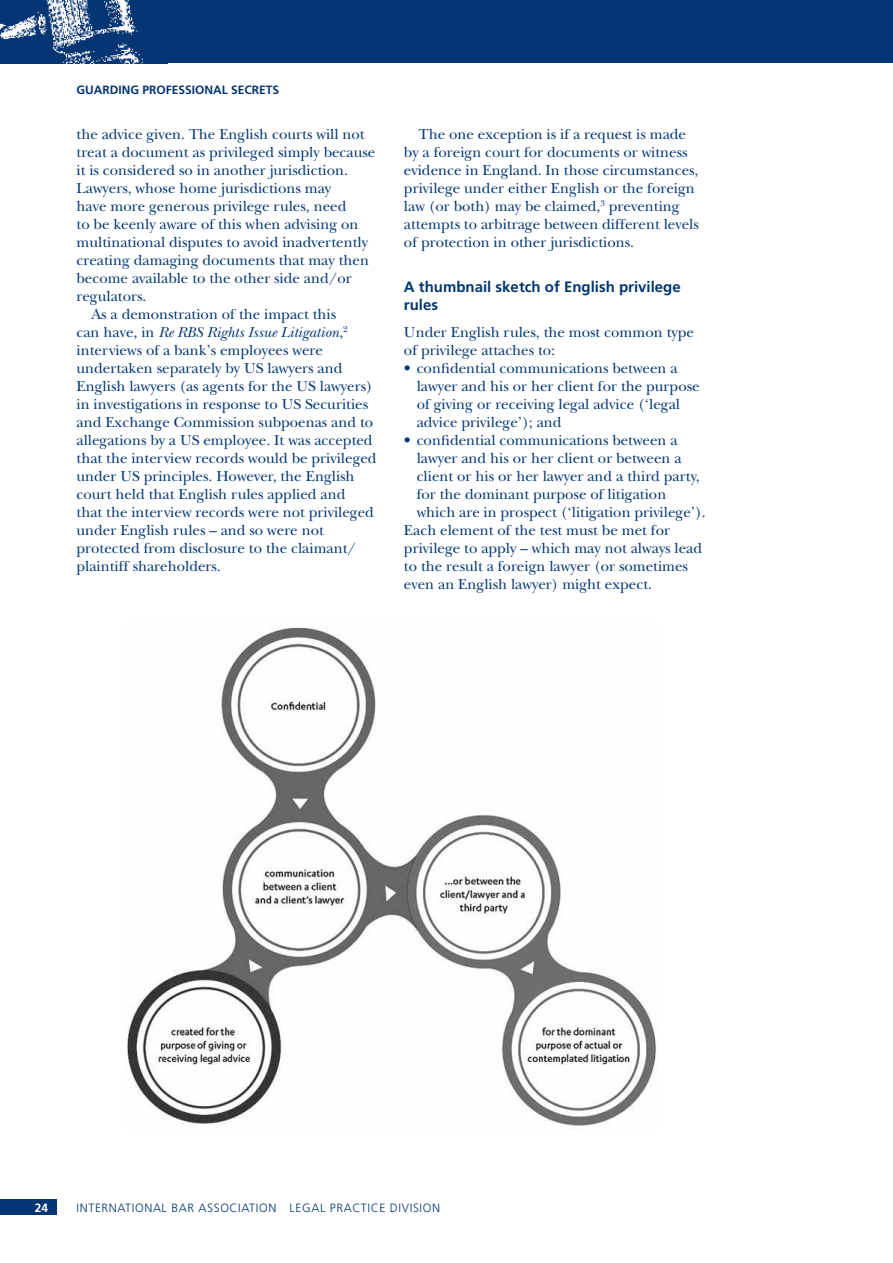
<style>
.page{position:relative;width:893px;height:1263px;background:#fff}
.page>*{position:absolute;margin:0;border:0;box-sizing:border-box;transform-origin:0 0}
.t1{font:15px/18px "New Baskerville";color:#043673}
.t2{font:700 15px/18px "Frutiger";color:#043673}
.t3{font:italic 15px "New Baskerville";color:#043673}
.t4{font:300 12px "Frutiger";letter-spacing:.05em;color:#043673}
.t5{font:700 12px "Frutiger";color:#043673}
.t6{font:700 12px "Frutiger";color:#fff}
.s1{font-style:normal}
</style>
<div class="page">
<div style="left:0;top:1199px;width:57px;height:16px;background:#043673"></div>
<img style="left:0;top:0;width:162px;height:63px">
<div style="left:162px;top:0;width:731px;height:63px;background:#043673"></div>
<img style="left:127px;top:627px;width:529px;height:499px">
<p class="t5" style="left:77px;top:83px;width:204px">GUARDING PROFESSIONAL SECRETS</p>
<p class="t1" style="left:77px;top:125px;width:290px">the advice given. The English courts will not</p>
<p class="t1" style="left:77px;top:143px;width:300px">treat a document as privileged simply because</p>
<p class="t1" style="left:77px;top:161px;width:273px">it is considered so in another jurisdiction.</p>
<p class="t1" style="left:77px;top:179px;width:256px">Lawyers, whose home jurisdictions may</p>
<p class="t1" style="left:77px;top:197px;width:271px">have more generous privilege rules, need</p>
<p class="t1" style="left:77px;top:215px;width:283px">to be keenly aware of this when advising on</p>
<p class="t1" style="left:77px;top:233px;width:293px">multinational disputes to avoid inadvertently</p>
<p class="t1" style="left:77px;top:251px;width:294px">creating damaging documents that may then</p>
<p class="t1" style="left:77px;top:269px;width:277px">become available to the other side and/or</p>
<p class="t1" style="left:77px;top:287px;width:71px">regulators.</p>
<p class="t1" style="left:91px;top:305px;width:246px">As a demonstration of the impact this</p>
<p class="t3" style="left:77px;top:324px;width:273px"><span class="s1">can have, in</span> Re RBS Rights Issue Litigation<span class="s1">,</span><sup>2</sup></p>
<p class="t1" style="left:77px;top:341px;width:248px">interviews of a bank’s employees were</p>
<p class="t1" style="left:77px;top:359px;width:267px">undertaken separately by US lawyers and</p>
<p class="t1" style="left:77px;top:377px;width:298px">English lawyers (as agents for the US lawyers)</p>
<p class="t1" style="left:77px;top:395px;width:293px">in investigations in response to US Securities</p>
<p class="t1" style="left:77px;top:413px;width:298px">and Exchange Commission subpoenas and to</p>
<p class="t1" style="left:77px;top:431px;width:298px">allegations by a US employee. It was accepted</p>
<p class="t1" style="left:77px;top:449px;width:302px">that the interview records would be privileged</p>
<p class="t1" style="left:77px;top:467px;width:280px">under US principles. However, the English</p>
<p class="t1" style="left:77px;top:485px;width:270px">court held that English rules applied and</p>
<p class="t1" style="left:77px;top:503px;width:299px">that the interview records were not privileged</p>
<p class="t1" style="left:77px;top:521px;width:249px">under English rules – and so were not</p>
<p class="t1" style="left:77px;top:539px;width:281px">protected from disclosure to the claimant/</p>
<p class="t1" style="left:77px;top:557px;width:146px">plaintiff shareholders.</p>
<p class="t1" style="left:404px;top:125px;width:296px;text-indent:15px">The one exception is if a request is made by a foreign court for documents or witness evidence in England. In those circumstances, privilege under either English or the foreign law (or both) may be claimed,<sup>3</sup> preventing attempts to arbitrage between different levels of protection in other jurisdictions.</p>
<p class="t2" style="left:404px;top:278px;width:278px">A thumbnail sketch of English privilege rules</p>
<p class="t1" style="left:404px;top:323px;width:291px">Under English rules, the most common type of privilege attaches to:</p>
<p class="t1" style="left:417px;top:359px;width:284px;text-indent:-13px">• confidential communications between a lawyer and his or her client for the purpose of giving or receiving legal advice (‘legal advice privilege’); and</p>
<p class="t1" style="left:404px;top:431px;width:275px">• confidential communications between a</p>
<p class="t1" style="left:417px;top:449px;width:266px">lawyer and his or her client or between a</p>
<p class="t1" style="left:417px;top:467px;width:285px">client or his or her lawyer and a third party,</p>
<p class="t1" style="left:417px;top:485px;width:251px">for the dominant purpose of litigation</p>
<p class="t1" style="left:417px;top:503px;width:291px">which are in prospect (‘litigation privilege’).</p>
<p class="t1" style="left:404px;top:521px;width:268px">Each element of the test must be met for</p>
<p class="t1" style="left:404px;top:539px;width:300px">privilege to apply – which may not always lead</p>
<p class="t1" style="left:404px;top:557px;width:286px">to the result a foreign lawyer (or sometimes</p>
<p class="t1" style="left:404px;top:575px;width:250px">even an English lawyer) might expect.</p>
<p class="t6" style="left:35px;top:1200px;width:15px">24</p>
<p class="t4" style="left:77px;top:1201px;width:365px">INTERNATIONAL BAR ASSOCIATION LEGAL PRACTICE DIVISION</p>
</div>
